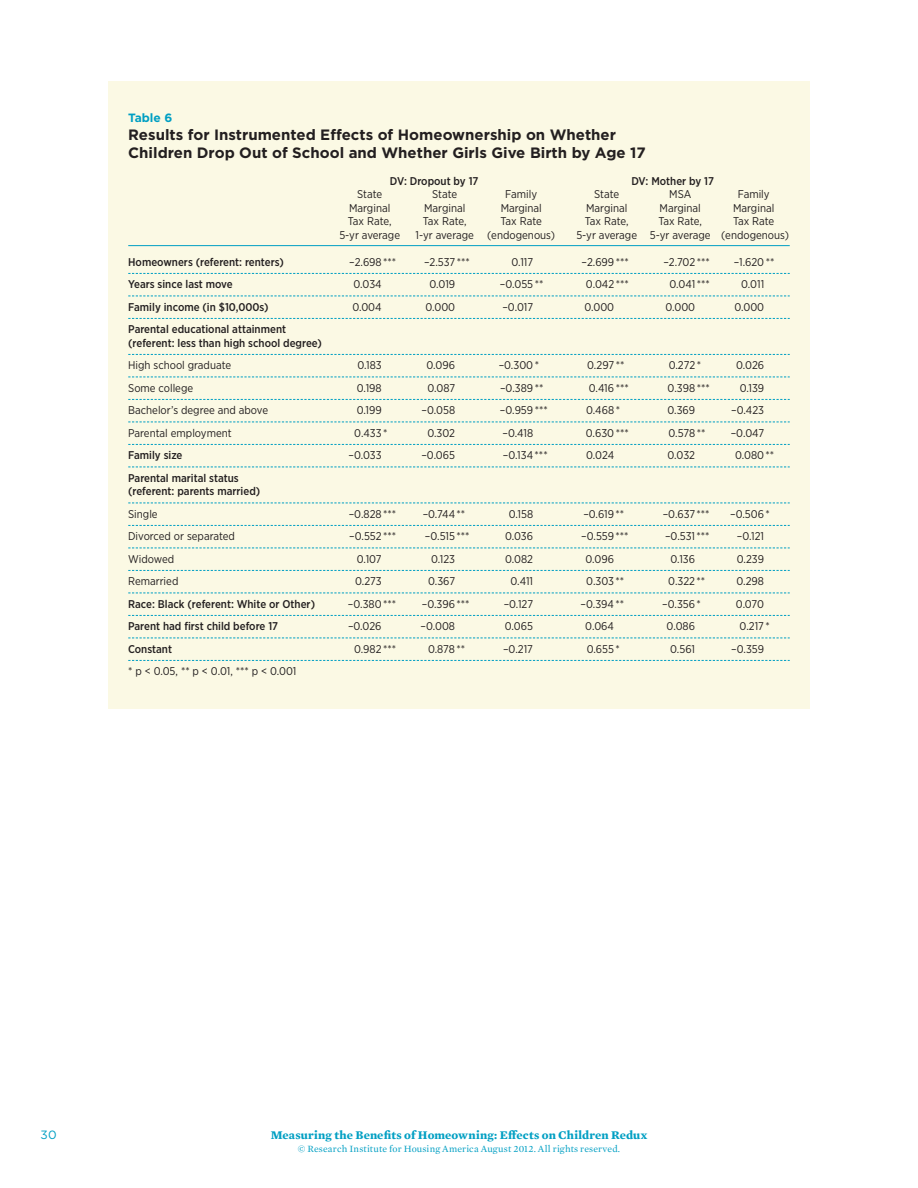
<style>
.page{position:relative;width:918px;height:1188px;background:#fff}
.page>*{position:absolute;margin:0;border:0;box-sizing:border-box;transform-origin:0 0}
.t1{font:700 15px/18px "Gotham";color:#231f20}
.t2{font:700 12px "Mercury Text G1";letter-spacing:.01em;color:#009fc3}
.t3{font:700 12px "Gotham";color:#009fc3}
.t4{font:12px "Gotham";color:#009fc3}
.t5{font:11.25px "Gotham Narrow";color:#231f20}
.t6{font:500 11.25px/13.5px "Gotham Narrow";color:#231f20}
.t7{font:9.75px "Mercury Text G1";letter-spacing:.01em;color:#009fc3}
</style>
<div class="page">
<div style="left:108px;top:81px;width:702px;height:627px;background:#fbf9e4"></div>
<hr style="left:128px;top:245px;width:662px;height:1px;background:#009fc3">
<svg style="left:128px;top:273px;width:662px;height:1px"></svg>
<svg style="left:128px;top:296px;width:662px;height:1px"></svg>
<svg style="left:128px;top:318px;width:662px;height:1px"></svg>
<svg style="left:128px;top:354px;width:662px;height:1px"></svg>
<svg style="left:128px;top:377px;width:662px;height:1px"></svg>
<svg style="left:128px;top:399px;width:662px;height:1px"></svg>
<svg style="left:128px;top:422px;width:662px;height:1px"></svg>
<svg style="left:128px;top:444px;width:662px;height:1px"></svg>
<svg style="left:128px;top:467px;width:662px;height:1px"></svg>
<svg style="left:128px;top:503px;width:662px;height:1px"></svg>
<svg style="left:128px;top:525px;width:662px;height:1px"></svg>
<svg style="left:128px;top:548px;width:662px;height:1px"></svg>
<svg style="left:128px;top:570px;width:662px;height:1px"></svg>
<svg style="left:128px;top:593px;width:662px;height:1px"></svg>
<svg style="left:128px;top:615px;width:662px;height:1px"></svg>
<svg style="left:128px;top:638px;width:662px;height:1px"></svg>
<svg style="left:128px;top:660px;width:662px;height:1px"></svg>
<p class="t3" style="left:128px;top:109px;width:46px">Table 6</p>
<h1 class="t1" style="left:128px;top:125px;width:519px">Results for I nstrumented Effects of Homeownership on Whether<br>Children Drop Out of School and Whether Girls Give Birth by Age 17</h1>
<p class="t6" style="left:390px;top:174px;width:90px">DV: Dropout by 17</p>
<p class="t6" style="left:631px;top:174px;width:84px">DV: Mother by 17</p>
<p class="t5" style="left:357px;top:187px;width:27px">State</p>
<p class="t5" style="left:432px;top:187px;width:27px">State</p>
<p class="t5" style="left:505px;top:187px;width:33px">Family</p>
<p class="t5" style="left:594px;top:187px;width:27px">State</p>
<p class="t5" style="left:669px;top:187px;width:24px">MSA</p>
<p class="t5" style="left:738px;top:187px;width:33px">Family</p>
<p class="t5" style="left:349px;top:201px;width:43px">Marginal</p>
<p class="t5" style="left:424px;top:201px;width:43px">Marginal</p>
<p class="t5" style="left:501px;top:201px;width:43px">Marginal</p>
<p class="t5" style="left:586px;top:201px;width:43px">Marginal</p>
<p class="t5" style="left:660px;top:201px;width:43px">Marginal</p>
<p class="t5" style="left:733px;top:201px;width:43px">Marginal</p>
<p class="t5" style="left:348px;top:214px;width:45px">Tax Rate,</p>
<p class="t5" style="left:423px;top:214px;width:45px">Tax Rate,</p>
<p class="t5" style="left:501px;top:214px;width:43px">Tax Rate</p>
<p class="t5" style="left:585px;top:214px;width:45px">Tax Rate,</p>
<p class="t5" style="left:658px;top:214px;width:45px">Tax Rate,</p>
<p class="t5" style="left:733px;top:214px;width:43px">Tax Rate</p>
<p class="t5" style="left:339px;top:228px;width:62px">5-yr average</p>
<p class="t5" style="left:416px;top:228px;width:141px">1-yr average (endogenous)</p>
<p class="t5" style="left:576px;top:228px;width:214px">5-yr average 5-yr average (endogenous)</p>
<p class="t6" style="left:128px;top:255px;width:157px">Homeowners (referent: renters)</p>
<p class="t5" style="left:349px;top:255px;width:48px">–2.698***</p>
<p class="t5" style="left:424px;top:255px;width:47px">–2.537 ***</p>
<p class="t5" style="left:512px;top:255px;width:23px">0.117</p>
<p class="t5" style="left:582px;top:255px;width:49px">–2.699***</p>
<p class="t5" style="left:663px;top:255px;width:48px">–2.702 ***</p>
<p class="t5" style="left:734px;top:255px;width:42px">–1.620**</p>
<p class="t6" style="left:128px;top:277px;width:106px">Years since last move</p>
<p class="t5" style="left:354px;top:277px;width:30px">0.034</p>
<p class="t5" style="left:429px;top:277px;width:27px">0.019</p>
<p class="t5" style="left:500px;top:277px;width:45px">–0.055 **</p>
<p class="t5" style="left:586px;top:277px;width:44px">0.042 ***</p>
<p class="t5" style="left:669px;top:277px;width:42px">0.041***</p>
<p class="t5" style="left:741px;top:277px;width:25px">0.011</p>
<p class="t6" style="left:128px;top:300px;width:142px">Family income (in $10,000s)</p>
<p class="t5" style="left:352px;top:300px;width:31px">0.004</p>
<p class="t5" style="left:425px;top:300px;width:31px">0.000</p>
<p class="t5" style="left:502px;top:300px;width:32px">–0.017</p>
<p class="t5" style="left:584px;top:300px;width:31px">0.000</p>
<p class="t5" style="left:665px;top:300px;width:31px">0.000</p>
<p class="t5" style="left:734px;top:300px;width:31px">0.000</p>
<p class="t6" style="left:128px;top:322px;width:195px">Parental educational attainment (referent: less than high school degree)</p>
<p class="t5" style="left:128px;top:358px;width:104px">High school graduate</p>
<p class="t5" style="left:357px;top:358px;width:26px">0.183</p>
<p class="t5" style="left:427px;top:358px;width:30px">0.096</p>
<p class="t5" style="left:499px;top:358px;width:42px">–0.300*</p>
<p class="t5" style="left:587px;top:358px;width:39px">0.297 **</p>
<p class="t5" style="left:669px;top:358px;width:34px">0.272 *</p>
<p class="t5" style="left:736px;top:358px;width:30px">0.026</p>
<p class="t5" style="left:128px;top:381px;width:67px">Some college</p>
<p class="t5" style="left:357px;top:381px;width:26px">0.198</p>
<p class="t5" style="left:427px;top:381px;width:29px">0.087</p>
<p class="t5" style="left:500px;top:381px;width:45px">–0.389**</p>
<p class="t5" style="left:589px;top:381px;width:41px">0.416***</p>
<p class="t5" style="left:668px;top:381px;width:44px">0.398***</p>
<p class="t5" style="left:740px;top:381px;width:26px">0.139</p>
<p class="t5" style="left:128px;top:403px;width:141px">Bachelor’s degree and above</p>
<p class="t5" style="left:357px;top:403px;width:26px">0.199</p>
<p class="t5" style="left:422px;top:403px;width:35px">–0.058</p>
<p class="t5" style="left:500px;top:403px;width:49px">–0.959***</p>
<p class="t5" style="left:586px;top:403px;width:35px">0.468*</p>
<p class="t5" style="left:667px;top:403px;width:29px">0.369</p>
<p class="t5" style="left:731px;top:403px;width:34px">–0.423</p>
<p class="t5" style="left:128px;top:426px;width:105px">Parental employment</p>
<p class="t5" style="left:354px;top:426px;width:35px">0.433 *</p>
<p class="t5" style="left:427px;top:426px;width:29px">0.302</p>
<p class="t5" style="left:502px;top:426px;width:32px">–0.418</p>
<p class="t5" style="left:586px;top:426px;width:44px">0.630***</p>
<p class="t5" style="left:669px;top:426px;width:38px">0.578**</p>
<p class="t5" style="left:731px;top:426px;width:35px">–0.047</p>
<p class="t6" style="left:128px;top:448px;width:56px">Family size</p>
<p class="t5" style="left:349px;top:448px;width:35px">–0.033</p>
<p class="t5" style="left:421px;top:448px;width:35px">–0.065</p>
<p class="t5" style="left:503px;top:448px;width:46px">–0.134***</p>
<p class="t5" style="left:586px;top:448px;width:29px">0.024</p>
<p class="t5" style="left:668px;top:448px;width:29px">0.032</p>
<p class="t5" style="left:735px;top:448px;width:41px">0.080**</p>
<p class="t6" style="left:128px;top:471px;width:134px">Parental marital status (referent: parents married)</p>
<p class="t5" style="left:128px;top:507px;width:31px">Single</p>
<p class="t5" style="left:349px;top:507px;width:49px">–0.828***</p>
<p class="t5" style="left:423px;top:507px;width:44px">–0.744**</p>
<p class="t5" style="left:509px;top:507px;width:26px">0.158</p>
<p class="t5" style="left:583px;top:507px;width:42px">–0.619**</p>
<p class="t5" style="left:663px;top:507px;width:48px">–0.637 ***</p>
<p class="t5" style="left:730px;top:507px;width:41px">–0.506*</p>
<p class="t5" style="left:128px;top:529px;width:108px">Divorced or separated</p>
<p class="t5" style="left:349px;top:529px;width:48px">–0.552 ***</p>
<p class="t5" style="left:425px;top:529px;width:46px">–0.515 ***</p>
<p class="t5" style="left:505px;top:529px;width:30px">0.036</p>
<p class="t5" style="left:581px;top:529px;width:49px">–0.559***</p>
<p class="t5" style="left:665px;top:529px;width:46px">–0.531***</p>
<p class="t5" style="left:737px;top:529px;width:29px">–0.121</p>
<p class="t5" style="left:128px;top:552px;width:48px">Widowed</p>
<p class="t5" style="left:357px;top:552px;width:26px">0.107</p>
<p class="t5" style="left:431px;top:552px;width:26px">0.123</p>
<p class="t5" style="left:505px;top:552px;width:29px">0.082</p>
<p class="t5" style="left:586px;top:552px;width:30px">0.096</p>
<p class="t5" style="left:671px;top:552px;width:26px">0.136</p>
<p class="t5" style="left:737px;top:552px;width:29px">0.239</p>
<p class="t5" style="left:128px;top:574px;width:52px">Remarried</p>
<p class="t5" style="left:355px;top:574px;width:28px">0.273</p>
<p class="t5" style="left:428px;top:574px;width:28px">0.367</p>
<p class="t5" style="left:511px;top:574px;width:24px">0.411</p>
<p class="t5" style="left:586px;top:574px;width:40px">0.303 **</p>
<p class="t5" style="left:668px;top:574px;width:39px">0.322 **</p>
<p class="t5" style="left:737px;top:574px;width:29px">0.298</p>
<p class="t6" style="left:128px;top:597px;width:188px">Race: Black (referent: White or Other)</p>
<p class="t5" style="left:348px;top:597px;width:50px">–0.380***</p>
<p class="t5" style="left:422px;top:597px;width:49px">–0.396***</p>
<p class="t5" style="left:504px;top:597px;width:31px">–0.127</p>
<p class="t5" style="left:581px;top:597px;width:45px">–0.394**</p>
<p class="t5" style="left:662px;top:597px;width:40px">–0.356*</p>
<p class="t5" style="left:736px;top:597px;width:30px">0.070</p>
<p class="t6" style="left:128px;top:619px;width:152px">Parent had first child before 17</p>
<p class="t5" style="left:348px;top:619px;width:35px">–0.026</p>
<p class="t5" style="left:421px;top:619px;width:36px">–0.008</p>
<p class="t5" style="left:505px;top:619px;width:30px">0.065</p>
<p class="t5" style="left:585px;top:619px;width:30px">0.064</p>
<p class="t5" style="left:667px;top:619px;width:30px">0.086</p>
<p class="t5" style="left:740px;top:619px;width:32px">0.217 *</p>
<p class="t6" style="left:128px;top:642px;width:45px">Constant</p>
<p class="t5" style="left:354px;top:642px;width:44px">0.982 ***</p>
<p class="t5" style="left:428px;top:642px;width:39px">0.878**</p>
<p class="t5" style="left:503px;top:642px;width:31px">–0.217</p>
<p class="t5" style="left:587px;top:642px;width:35px">0.655 *</p>
<p class="t5" style="left:670px;top:642px;width:26px">0.561</p>
<p class="t5" style="left:731px;top:642px;width:34px">–0.359</p>
<p class="t5" style="left:128px;top:664px;width:170px">* p &lt; 0.05, ** p &lt; 0.01, *** p &lt; 0.001</p>
<p class="t4" style="left:40px;top:1127px;width:18px">30</p>
<p class="t2" style="left:271px;top:1125px;width:378px">Measuring the Benefits of Homeowning: Effects on Children Redux</p>
<p class="t7" style="left:298px;top:1142px;width:324px">© Research Institute for Housing America August 2012. All rights reserved.</p>
</div>
